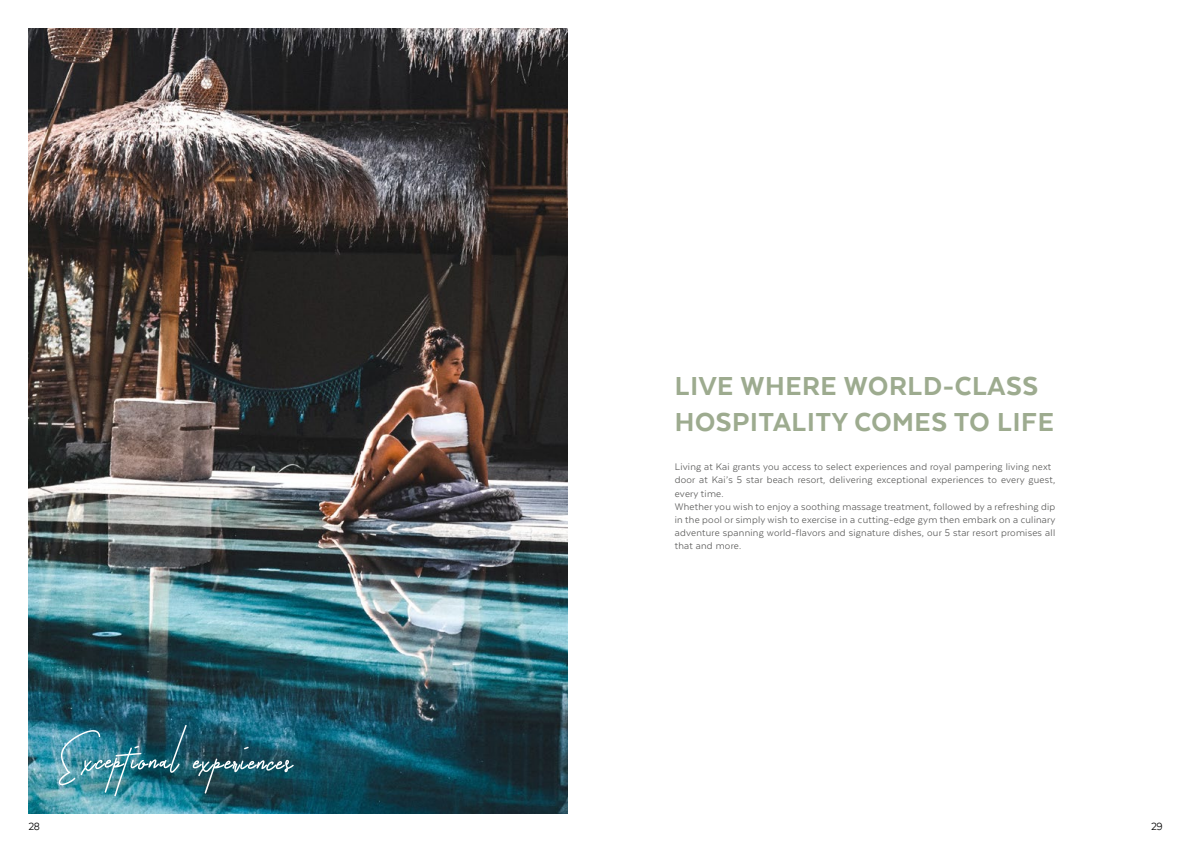
<style>
.page{position:relative;width:1191px;height:842px;background:#fff}
.page>*{position:absolute;margin:0;border:0;box-sizing:border-box;transform-origin:0 0}
.t1{font:77px "Astronout";color:#fff}
.t2{font:800 30px/36px "Texta";letter-spacing:.02em;color:#9dab8f}
.t3{font:12px "Texta";color:#000}
.t4{font:11px/13.2px "Texta";letter-spacing:.02em;color:#575756}
</style>
<div class="page">
<img style="left:28px;top:28px;width:539px;height:786px">
<h1 class="t1" style="left:63px;top:718px;width:231px;rotate:1deg">Exceptional experiences</h1>
<h2 class="t2" style="left:675px;top:367px;width:380px">LIVE WHERE WORLD-CLASS<br>HOSPITALITY COMES TO LIFE</h2>
<p class="t4" style="left:675px;top:460px;width:382px">Living at Kai grants you access to select experiences and royal pampering living next door at Kai’s 5 star beach resort, delivering exceptional experiences to every guest, every time.<br>Whether you wish to enjoy a soothing massage treatment, followed by a refreshing dip in the pool or simply wish to exercise in a cutting-edge gym then embark on a culinary adventure spanning world-flavors and signature dishes, our 5 star resort promises all that and more.</p>
<p class="t3" style="left:28px;top:820px;width:13px">28</p>
<p class="t3" style="left:1151px;top:820px;width:13px">29</p>
</div>
